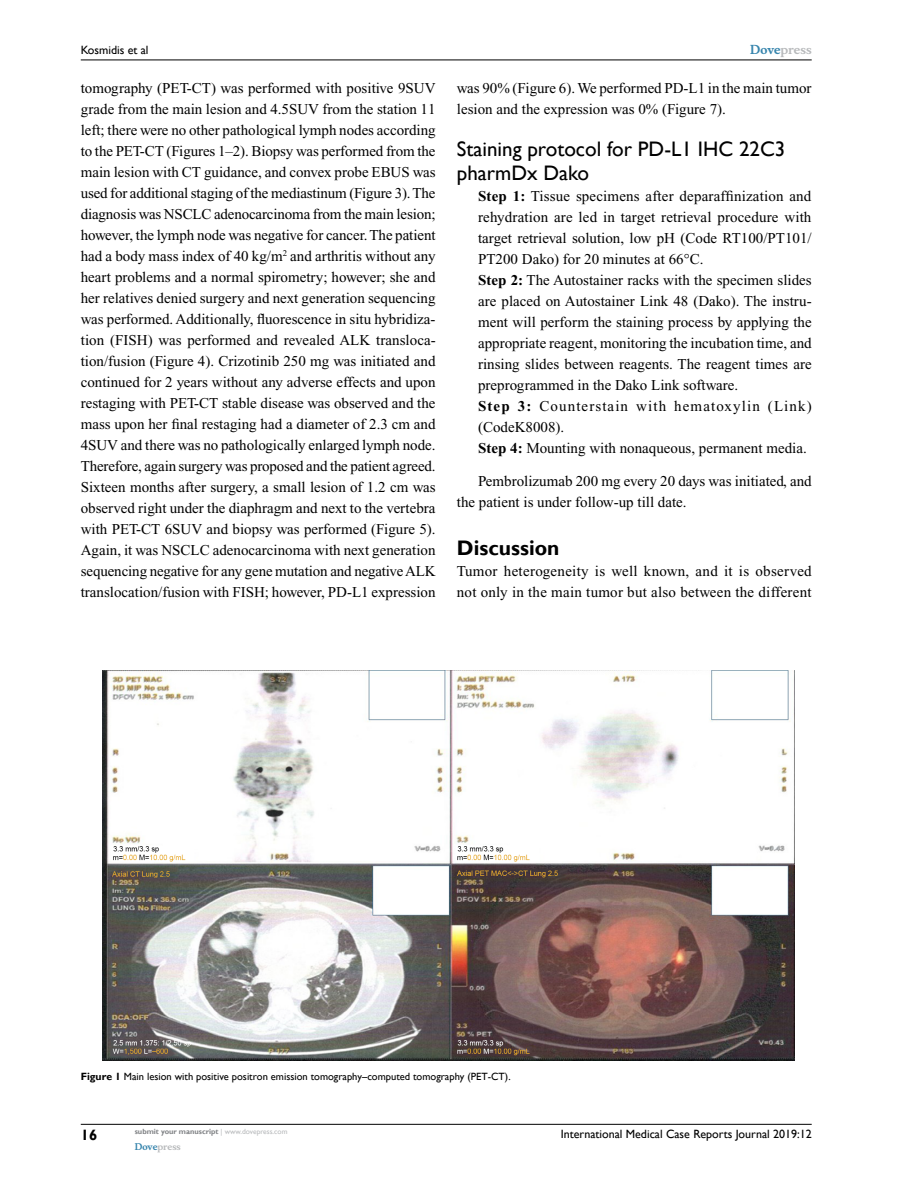
<style>
.page{position:relative;width:918px;height:1188px;background:#fff}
.page>*{position:absolute;margin:0;border:0;box-sizing:border-box;transform-origin:0 0}
.t1{font:21px/24px "Gill Sans";color:#000}
.t2{font:700 21px "Gill Sans";color:#000}
.t3{font:15px/21px "Times New Roman";color:#000}
.t4{font:700 15px "Gill Sans";color:#000}
.t5{font:12px "Gill Sans";color:#000}
.t6{font:700 12px "Musee";color:#b8babc}
.t7{font:10.5px "Gill Sans";color:#000}
.t8{font:700 9px "Musee";color:#b8babc}
.t9{font:700 7.5px "Gill Sans";color:#808285}
.s1{color:#3785ad}
.s2{font-weight:700}
.s3{font-weight:400;color:#b8babc}
</style>
<div class="page">
<hr style="left:81px;top:1124px;width:731px;height:1px;background:#000">
<hr style="left:81px;top:60px;width:731px;height:1px;background:#000">
<img style="left:102px;top:671px;width:693px;height:389px">
<p class="t6" style="left:750px;top:43px;width:63px"><span class="s1">Dove</span>press</p>
<p class="t5" style="left:81px;top:43px;width:69px">Kosmidis et al</p>
<p class="t3" style="left:81px;top:77px;width:357px;text-align:justify">tomography (PET-CT) was performed with positive 9SUV grade from the main lesion and 4.5SUV from the station 11 left; there were no other pathological lymph nodes according to the PET-CT (Figures 1–2). Biopsy was performed from the main lesion with CT guidance, and convex probe EBUS was used for additional staging of the mediastinum (Figure 3). The diagnosis was NSCLC adenocarcinoma from the main lesion; however, the lymph node was negative for cancer. The patient had a body mass index of 40 kg/m<sup>2</sup> and arthritis without any heart problems and a normal spirometry; however; she and her relatives denied surgery and next generation sequencing was performed. Additionally, fluorescence in situ hybridiza&shy;tion (FISH) was performed and revealed ALK transloca&shy;tion/fusion (Figure 4). Crizotinib 250 mg was initiated and continued for 2 years without any adverse effects and upon restaging with PET-CT stable disease was observed and the mass upon her final restaging had a diameter of 2.3 cm and 4SUV and there was no pathologically enlarged lymph node.<br>Therefore, again surgery was proposed and the patient agreed.<br>Sixteen months after surgery, a small lesion of 1.2 cm was observed right under the diaphragm and next to the vertebra with PET-CT 6SUV and biopsy was performed (Figure 5).<br>Again, it was NSCLC adenocarcinoma with next generation sequencing negative for any gene mutation and negative ALK translocation/fusion with FISH; however, PD-L1 expression</p>
<p class="t3" style="left:457px;top:77px;width:356px">was 90% (Figure 6). We performed PD-L1 in the main tumor lesion and the expression was 0% (Figure 7).</p>
<h1 class="t1" style="left:457px;top:137px;width:330px">Staining protocol for PD-L1 IHC 22C3 pharmDx Dako</h1>
<p class="t3" style="left:478px;top:185px;width:335px"><span class="s2">Step 1:</span> Tissue specimens after deparaffinization and rehydration are led in target retrieval procedure with target retrieval solution, low pH (Code RT100/PT101/ PT200 Dako) for 20 minutes at 66°C.<br><span class="s2">Step 2:</span> The Autostainer racks with the specimen slides are placed on Autostainer Link 48 (Dako). The instru&shy;ment will perform the staining process by applying the appropriate reagent, monitoring the incubation time, and rinsing slides between reagents. The reagent times are preprogrammed in the Dako Link software.<br><span class="s2">Step 3:</span> Counterstain with hematoxylin (Link) (CodeK8008).<br><span class="s2">Step 4:</span> Mounting with nonaqueous, permanent media.</p>
<p class="t3" style="left:457px;top:470px;width:356px;text-indent:21px">Pembrolizumab 200 mg every 20 days was initiated, and the patient is under follow-up till date.</p>
<h1 class="t2" style="left:457px;top:535px;width:104px">Discussion</h1>
<p class="t3" style="left:457px;top:560px;width:356px">Tumor heterogeneity is well known, and it is observed not only in the main tumor but also between the different</p>
<p class="t7" style="left:81px;top:1070px;width:431px"><span class="s2">Figure 1</span> Main lesion with positive positron emission tomography–computed tomography (PET-CT).</p>
<p class="t4" style="left:81px;top:1126px;width:18px">16</p>
<p class="t9" style="left:135px;top:1127px;width:154px">submit your manuscript <span class="s3">| www.dovepress.com</span></p>
<p class="t8" style="left:135px;top:1141px;width:48px"><span class="s1">Dove</span>press</p>
<p class="t5" style="left:561px;top:1127px;width:252px">International Medical Case Reports Journal 2019:12</p>
</div>
